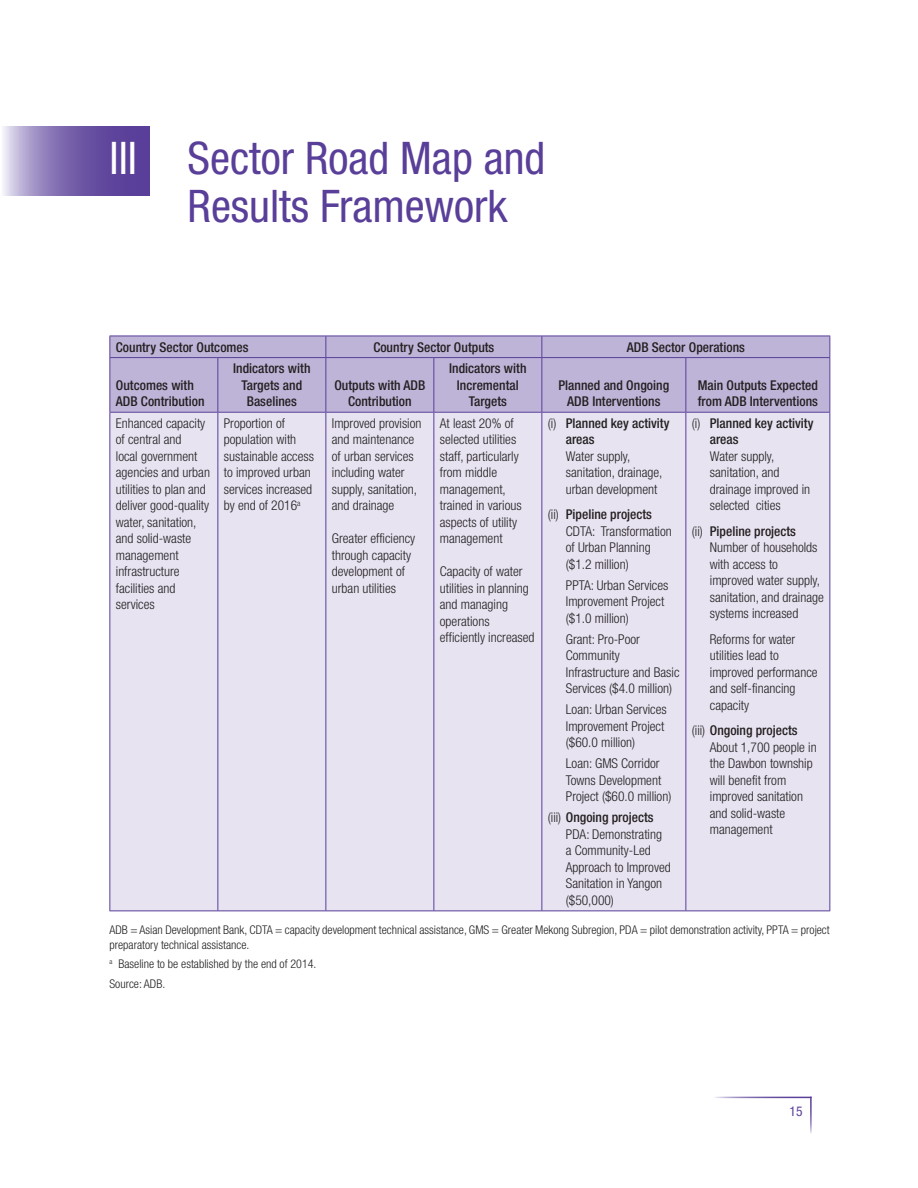
<style>
.page{position:relative;width:918px;height:1188px;background:#fff}
.page>*{position:absolute;margin:0;border:0;box-sizing:border-box;transform-origin:0 0}
.t1{font:condensed 45px/48px "Helvetica Neue LT Std";color:#593f99}
.t2{font:300 condensed 13.5px/16.5px "Helvetica Neue LT Std";color:#231f20}
.t3{font:500 condensed 13.5px/16.5px "Helvetica Neue LT Std";color:#231f20}
.t4{font:condensed 13.5px "Helvetica Neue LT Std";color:#593f99}
.t5{font:300 condensed 12px/15px "Helvetica Neue LT Std";color:#231f20}
.s1{color:#fff}
.s2{font-weight:300}
.s3{font-weight:500}
</style>
<div class="page">
<svg style="left:3px;top:127px;width:147px;height:68px;background:#816db1"></svg>
<div style="left:110px;top:337px;width:719px;height:75px;background:#beb4d8"></div>
<div style="left:110px;top:413px;width:719px;height:498px;background:#e7e3f1"></div>
<hr style="left:109px;top:413px;width:1px;height:498px;background:#593f99">
<hr style="left:829px;top:413px;width:1px;height:498px;background:#593f99">
<hr style="left:218px;top:413px;width:1px;height:498px;background:#593f99">
<hr style="left:326px;top:413px;width:1px;height:498px;background:#593f99">
<hr style="left:434px;top:413px;width:1px;height:498px;background:#593f99">
<hr style="left:542px;top:413px;width:1px;height:498px;background:#593f99">
<hr style="left:686px;top:413px;width:1px;height:498px;background:#593f99">
<hr style="left:109px;top:911px;width:109px;height:1px;background:#593f99">
<hr style="left:218px;top:911px;width:108px;height:1px;background:#593f99">
<hr style="left:326px;top:911px;width:108px;height:1px;background:#593f99">
<hr style="left:434px;top:911px;width:108px;height:1px;background:#593f99">
<hr style="left:542px;top:911px;width:144px;height:1px;background:#593f99">
<hr style="left:686px;top:911px;width:144px;height:1px;background:#593f99">
<hr style="left:109px;top:336px;width:109px;height:1px;background:#593f99">
<svg style="left:109px;top:336px;width:1px;height:21px"></svg>
<hr style="left:218px;top:336px;width:108px;height:1px;background:#593f99">
<hr style="left:326px;top:336px;width:108px;height:1px;background:#593f99">
<svg style="left:325px;top:336px;width:1px;height:21px"></svg>
<hr style="left:434px;top:336px;width:108px;height:1px;background:#593f99">
<hr style="left:542px;top:336px;width:144px;height:1px;background:#593f99">
<svg style="left:541px;top:336px;width:1px;height:21px"></svg>
<hr style="left:686px;top:336px;width:144px;height:1px;background:#593f99">
<svg style="left:829px;top:336px;width:1px;height:21px"></svg>
<hr style="left:109px;top:357px;width:109px;height:1px;background:#593f99">
<hr style="left:109px;top:358px;width:1px;height:54px;background:#593f99">
<hr style="left:218px;top:357px;width:108px;height:1px;background:#593f99">
<hr style="left:217px;top:358px;width:1px;height:54px;background:#593f99">
<hr style="left:326px;top:357px;width:108px;height:1px;background:#593f99">
<hr style="left:325px;top:358px;width:1px;height:54px;background:#593f99">
<hr style="left:434px;top:357px;width:108px;height:1px;background:#593f99">
<hr style="left:433px;top:358px;width:1px;height:54px;background:#593f99">
<hr style="left:542px;top:357px;width:144px;height:1px;background:#593f99">
<hr style="left:541px;top:358px;width:1px;height:54px;background:#593f99">
<hr style="left:686px;top:357px;width:144px;height:1px;background:#593f99">
<hr style="left:685px;top:358px;width:1px;height:54px;background:#593f99">
<hr style="left:829px;top:358px;width:1px;height:54px;background:#593f99">
<hr style="left:109px;top:412px;width:109px;height:1px;background:#593f99">
<hr style="left:218px;top:412px;width:108px;height:1px;background:#593f99">
<hr style="left:326px;top:412px;width:108px;height:1px;background:#593f99">
<hr style="left:434px;top:412px;width:108px;height:1px;background:#593f99">
<hr style="left:542px;top:412px;width:144px;height:1px;background:#593f99">
<hr style="left:686px;top:412px;width:144px;height:1px;background:#593f99">
<h1 class="t1" style="left:188px;top:133px;width:359px;text-indent:-78px"><span class="s1">III</span> Sector Road Map and<br>Results Framework</h1>
<p class="t3" style="left:116px;top:338px;width:134px">Country Sector Outcomes</p>
<p class="t3" style="left:373px;top:338px;width:123px">Country Sector Outputs</p>
<p class="t3" style="left:627px;top:338px;width:120px">ADB Sector Operations</p>
<p class="t3" style="left:116px;top:377px;width:90px">Outcomes with<br>ADB Contribution</p>
<p class="t3" style="left:233px;top:360px;width:79px;text-align:center">Indicators with<br>Targets and<br>Baselines</p>
<p class="t3" style="left:449px;top:360px;width:79px;text-align:center">Indicators with<br>Incremental<br>Targets</p>
<p class="t3" style="left:334px;top:377px;width:92px;text-align:center">Outputs with ADB<br>Contribution</p>
<p class="t3" style="left:559px;top:377px;width:112px;text-align:center">Planned and Ongoing<br>ADB Interventions</p>
<p class="t3" style="left:698px;top:377px;width:122px">Main Outputs Expected from ADB Interventions</p>
<p class="t2" style="left:116px;top:415px;width:96px">Enhanced capacity of central and<br>local government agencies and urban utilities to plan and deliver good-quality water, sanitation, and solid-waste management infrastructure facilities and services</p>
<p class="t2" style="left:224px;top:415px;width:92px">Proportion of population with sustainable access to improved urban services increased by end of 2016<sup>a</sup></p>
<p class="t2" style="left:332px;top:415px;width:91px">Improved provision and maintenance of urban services including water supply, sanitation, and drainage</p>
<p class="t2" style="left:332px;top:530px;width:85px">Greater efficiency through capacity development of urban utilities</p>
<p class="t2" style="left:440px;top:415px;width:83px">At least 20% of selected utilities staff, particularly from middle management, trained in various aspects of utility management</p>
<p class="t2" style="left:440px;top:563px;width:96px">Capacity of water utilities in planning and managing operations efficiently increased</p>
<p class="t3" style="left:566px;top:415px;width:105px;text-indent:-18px"><span class="s2">(i)</span> Planned key activity areas</p>
<p class="t2" style="left:566px;top:448px;width:98px">Water supply, sanitation, drainage, urban development</p>
<p class="t2" style="left:566px;top:506px;width:107px;text-indent:-18px">(ii) <span class="s3">Pipeline projects<br></span>CDTA: Transformation of Urban Planning ($1.2 million)</p>
<p class="t2" style="left:566px;top:577px;width:104px">PPTA: Urban Services<br>Improvement Project ($1.0 million)</p>
<p class="t2" style="left:566px;top:631px;width:115px">Grant: Pro-Poor<br>Community<br>Infrastructure and Basic<br>Services ($4.0 million)</p>
<p class="t2" style="left:566px;top:701px;width:102px">Loan: Urban Services<br>Improvement Project ($60.0 million)</p>
<p class="t2" style="left:566px;top:755px;width:107px">Loan: GMS Corridor<br>Towns Development<br>Project ($60.0 million)</p>
<p class="t2" style="left:566px;top:809px;width:106px;text-indent:-18px">(iii) <span class="s3">Ongoing projects<br></span>PDA: Demonstrating a Community-Led<br>Approach to Improved<br>Sanitation in Yangon ($50,000)</p>
<p class="t3" style="left:710px;top:415px;width:105px;text-indent:-18px"><span class="s2">(i)</span> Planned key activity areas</p>
<p class="t2" style="left:710px;top:448px;width:102px">Water supply, sanitation, and drainage improved in selected cities</p>
<p class="t2" style="left:710px;top:523px;width:115px;text-indent:-18px">(ii) <span class="s3">Pipeline projects<br></span>Number of households with access to improved water supply, sanitation, and drainage systems increased</p>
<p class="t2" style="left:710px;top:631px;width:109px">Reforms for water utilities lead to improved performance and self-financing capacity</p>
<p class="t2" style="left:710px;top:722px;width:108px;text-indent:-18px">(iii) <span class="s3">Ongoing projects<br></span>About 1,700 people in the Dawbon township will benefit from improved sanitation and solid-waste management</p>
<p class="t5" style="left:109px;top:922px;width:722px">ADB = Asian Development Bank, CDTA = capacity development technical assistance, GMS = Greater Mekong Subregion, PDA = pilot demonstration activity, PPTA = project preparatory technical assistance.</p>
<p class="t5" style="left:109px;top:954px;width:208px;line-height:19.5px"><sup>a</sup> Baseline to be established by the end of 2014.<br>Source: ADB.</p>
<p class="t4" style="left:790px;top:1104px;width:14px">15</p>
</div>
